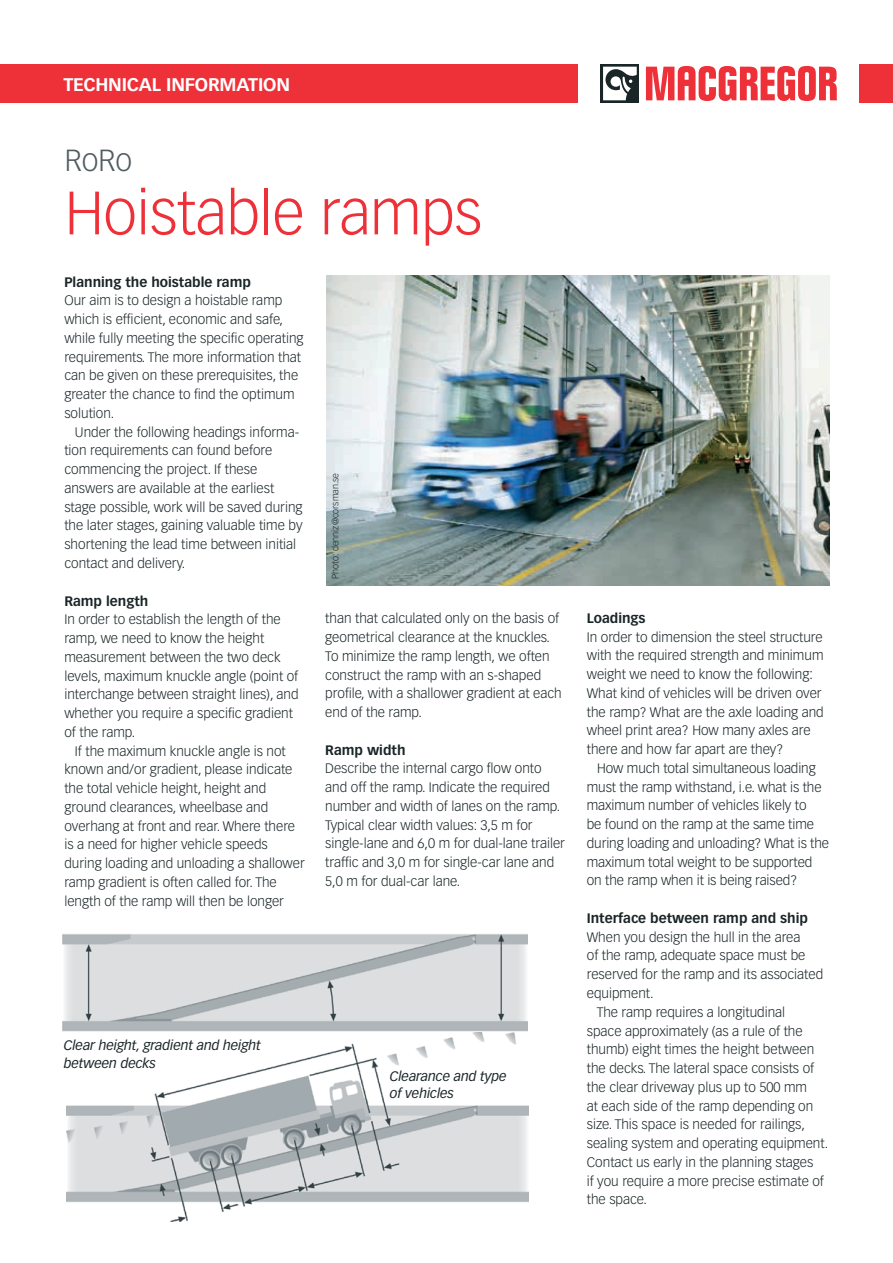
<style>
.page{position:relative;width:893px;height:1263px;background:#fff}
.page>*{position:absolute;margin:0;border:0;box-sizing:border-box;transform-origin:0 0}
.t1{font:300 60px "Vectora LH";letter-spacing:-.005em;color:#ee3038}
.t2{font:300 30px "Vectora LH";color:#505c60}
.t3{font:700 18px "Vectora LH";letter-spacing:-.01em;color:#fff}
.t4{font:300 13.5px/18.8px "Vectora LH";color:#1a2528}
.t5{font:700 13.5px "Vectora LH";color:#1a2528}
.t6{font:italic 13.5px/17.2px "Vectora LH";letter-spacing:-.005em;color:#1a2528}
.t7{font:300 9px "Vectora LH";color:#1a2528}
</style>
<div class="page">
<div style="left:0;top:64px;width:578px;height:39px;background:#ee3038"></div>
<div style="left:860px;top:64px;width:33px;height:39px;background:#ee3038"></div>
<svg style="left:646px;top:66px;width:191px;height:35px"></svg>
<svg style="left:601px;top:64px;width:38px;height:39px"></svg>
<svg style="left:603px;top:67px;width:34px;height:33px"></svg>
<img style="left:326px;top:275px;width:503px;height:310px">
<img style="left:67px;top:1030px;width:461px;height:191px">
<img style="left:62px;top:934px;width:465px;height:97px">
<h3 class="t3" style="left:63px;top:73px;width:228px">TECHNICAL INFORMATION</h3>
<h2 class="t2" style="left:65px;top:143px;width:69px">RoRo</h2>
<h1 class="t1" style="left:65px;top:178px;width:419px">Hoistable ramps</h1>
<p class="t5" style="left:64px;top:274px;width:188px">Planning the hoistable ramp</p>
<p class="t4" style="left:64px;top:291px;width:241px">Our aim is to design a hoistable ramp which is efficient, economic and safe, while fully meeting the specific operating requirements. The more information that can be given on these prerequisites, the greater the chance to find the optimum solution.</p>
<p class="t4" style="left:64px;top:423px;width:240px;text-indent:11px">Under the following headings informa&shy;tion requirements can found before commencing the project. If these answers are available at the earliest stage possible, work will be saved during the later stages, gaining valuable time by shortening the lead time between initial contact and delivery.</p>
<p class="t5" style="left:64px;top:592px;width:85px">Ramp length</p>
<p class="t4" style="left:64px;top:610px;width:236px">In order to establish the length of the ramp, we need to know the height measurement between the two deck levels, maximum knuckle angle (point of interchange between straight lines), and whether you require a specific gradient of the ramp.</p>
<p class="t4" style="left:64px;top:741px;width:242px;text-indent:11px">If the maximum knuckle angle is not known and/or gradient, please indicate the total vehicle height, height and ground clearances, wheelbase and overhang at front and rear. Where there is a need for higher vehicle speeds during loading and unloading a shallower ramp gradient is often called for. The length of the ramp will then be longer</p>
<p class="t7" style="left:330px;top:579px;width:108px;rotate:-90deg">Photo: denniz@corsman.se</p>
<p class="t4" style="left:325px;top:609px;width:238px">than that calculated only on the basis of geometrical clearance at the knuckles.<br>To minimize the ramp length, we often construct the ramp with an s-shaped profile, with a shallower gradient at each end of the ramp.</p>
<p class="t5" style="left:325px;top:742px;width:82px">Ramp width</p>
<p class="t4" style="left:325px;top:759px;width:241px">Describe the internal cargo flow onto and off the ramp. Indicate the required number and width of lanes on the ramp.<br>Typical clear width values: 3,5 m for single-lane and 6,0 m for dual-lane trailer traffic and 3,0 m for single-car lane and 5,0 m for dual-car lane.</p>
<p class="t6" style="left:64px;top:1037px;width:199px">Clear height, gradient and height between decks</p>
<p class="t6" style="left:390px;top:1068px;width:118px">Clearance and type of vehicles</p>
<p class="t5" style="left:587px;top:610px;width:60px">Loadings</p>
<p class="t4" style="left:587px;top:628px;width:238px">In order to dimension the steel structure with the required strength and minimum weight we need to know the following:<br>What kind of vehicles will be driven over the ramp? What are the axle loading and wheel print area? How many axles are there and how far apart are they?</p>
<p class="t4" style="left:587px;top:759px;width:244px;text-indent:10px">How much total simultaneous loading must the ramp withstand, i.e. what is the maximum number of vehicles likely to<br>be found on the ramp at the same time during loading and unloading? What is the maximum total weight to be supported on the ramp when it is being raised?</p>
<p class="t5" style="left:587px;top:910px;width:223px">Interface between ramp and ship</p>
<p class="t4" style="left:587px;top:928px;width:215px">When you design the hull in the area</p>
<p class="t4" style="left:587px;top:946px;width:220px">of the ramp, adequate space must be</p>
<p class="t4" style="left:587px;top:965px;width:238px">reserved for the ramp and its associated</p>
<p class="t4" style="left:587px;top:984px;width:68px">equipment.</p>
<p class="t4" style="left:597px;top:1003px;width:190px">The ramp requires a longitudinal</p>
<p class="t4" style="left:587px;top:1021px;width:217px">space approximately (as a rule of the</p>
<p class="t4" style="left:587px;top:1040px;width:229px">thumb) eight times the height between</p>
<p class="t4" style="left:587px;top:1059px;width:229px">the decks. The lateral space consists of</p>
<p class="t4" style="left:587px;top:1078px;width:222px">the clear driveway plus up to 500 mm</p>
<p class="t4" style="left:587px;top:1096px;width:228px">at each side of the ramp depending on</p>
<p class="t4" style="left:587px;top:1115px;width:220px">size. This space is needed for railings,</p>
<p class="t4" style="left:587px;top:1134px;width:243px">sealing system and operating equipment.</p>
<p class="t4" style="left:587px;top:1153px;width:228px">Contact us early in the planning stages</p>
<p class="t4" style="left:587px;top:1171px;width:239px">if you require a more precise estimate of</p>
<p class="t4" style="left:587px;top:1190px;width:62px">the space.</p>
</div>
